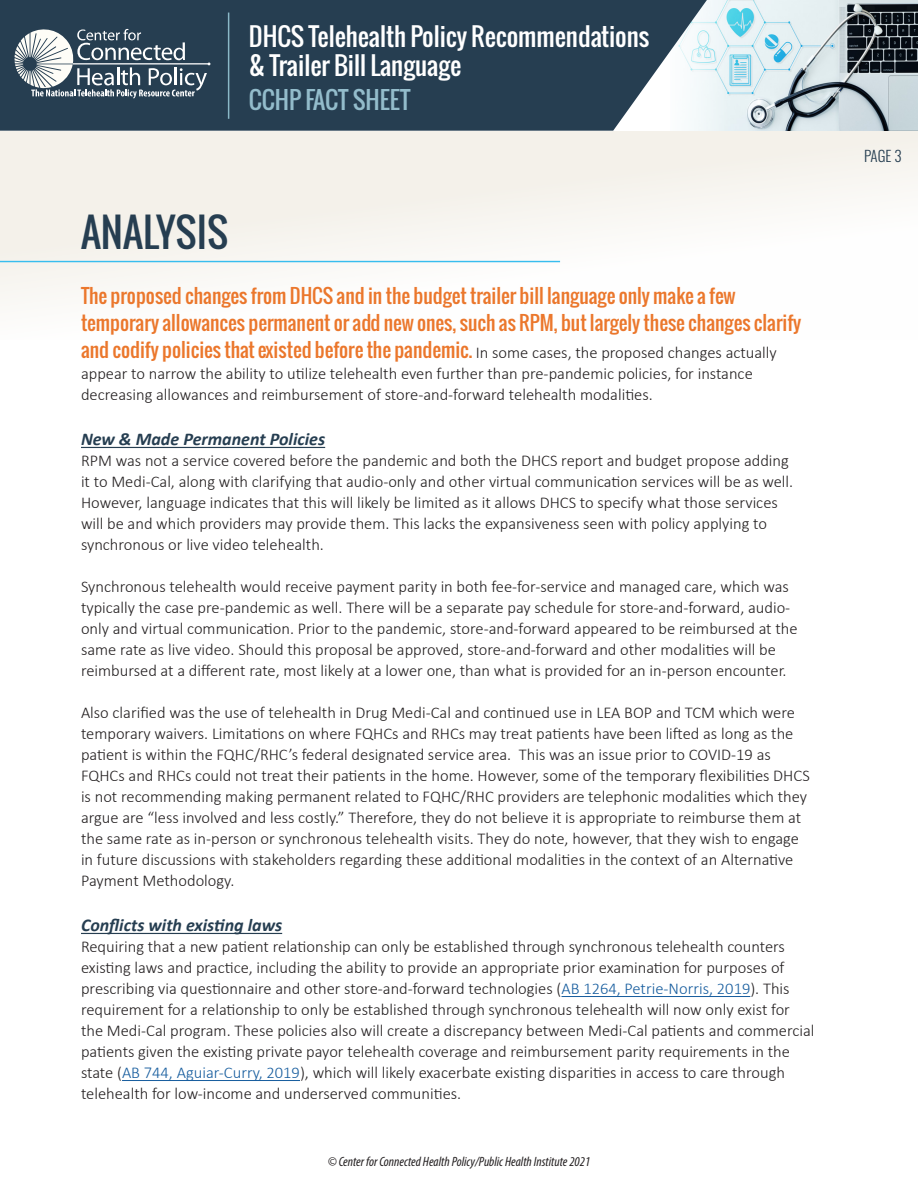
<style>
.page{position:relative;width:918px;height:1188px;background:#fff}
.page>*{position:absolute;margin:0;border:0;box-sizing:border-box;transform-origin:0 0}
.chapter{font:39.3px "Oswald";color:#263e51}
.t1{font:24.9px/29.1px "Oswald";color:#fff}
.t2{font:24px "Oswald";color:#93bccb}
.t3{font:19.5px/27px "Oswald";color:#eb772c}
.t4{font:italic 700 18px "Calibri";color:#263e51}
.t5{font:300 16.5px/21px "Calibri";color:#231f20}
.t6{font:300 15px "Oswald";color:#263e51}
.t7{font:italic condensed 13.5px "Myriad Pro";color:#231f20}
.s1{font-family:"Calibri";font-weight:300;font-size:16.5px;color:#231f20}
.s2{color:#175d9e}
</style>
<div class="page">
<div style="left:0;top:103px;width:918px;height:237px;background:#f8f6f3"></div>
<img style="left:717px;top:0;width:201px;height:131px">
<svg style="left:0;top:0;width:717px;height:131px;background:#3a5061"></svg>
<svg style="left:15px;top:29px;width:195px;height:70px"></svg>
<hr style="left:228px;top:13px;width:1px;height:106px;background:#8ab8c7">
<hr style="left:81px;top:447px;width:244px;height:1px;background:#263e51">
<hr style="left:81px;top:933px;width:201px;height:1px;background:#263e51">
<hr style="left:561px;top:996px;width:189px;height:1px;background:#175d9e">
<hr style="left:122px;top:1080px;width:178px;height:1px;background:#175d9e">
<hr style="left:0;top:261px;width:560px;height:1px;background:#38bdee">
<h2 class="t1" style="left:249px;top:22px;width:402px">DHCS Telehealth Policy Recommendations &amp; Trailer Bill Language</h2>
<h3 class="t2" style="left:249px;top:81px;width:163px">CCHP FACT SHEET</h3>
<p class="chapter" style="left:81px;top:203px;width:149px">ANALYSIS</p>
<p class="t3" style="left:81px;top:282px;width:722px">The proposed changes from DHCS and in the budget trailer bill language only make a few temporary allowances permanent or add new ones, such as RPM, but largely these changes clarify and codify policies that existed before the pandemic. <span class="s1">In some cases, the proposed changes actually</span></p>
<p class="t5" style="left:81px;top:363px;width:673px">appear to narrow the ability to utilize telehealth even further than pre-pandemic policies, for instance decreasing allowances and reimbursement of store-and-forward telehealth modalities.</p>
<p class="t4" style="left:81px;top:427px;width:246px">New &amp; Made Permanent Policies</p>
<p class="t5" style="left:81px;top:450px;width:714px">RPM was not a service covered before the pandemic and both the DHCS report and budget propose adding it to Medi-Cal, along with clarifying that audio-only and other virtual communication services will be as well.<br>However, language indicates that this will likely be limited as it allows DHCS to specify what those services will be and which providers may provide them. This lacks the expansiveness seen with policy applying to synchronous or live video telehealth.</p>
<p class="t5" style="left:81px;top:576px;width:718px">Synchronous telehealth would receive payment parity in both fee-for-service and managed care, which was typically the case pre-pandemic as well. There will be a separate pay schedule for store-and-forward, audio&shy;only and virtual communication. Prior to the pandemic, store-and-forward appeared to be reimbursed at the same rate as live video. Should this proposal be approved, store-and-forward and other modalities will be reimbursed at a different rate, most likely at a lower one, than what is provided for an in-person encounter.</p>
<p class="t5" style="left:81px;top:702px;width:730px">Also clarified was the use of telehealth in Drug Medi-Cal and continued use in LEA BOP and TCM which were temporary waivers. Limitations on where FQHCs and RHCs may treat patients have been lifted as long as the patient is within the FQHC/RHC’s federal designated service area. This was an issue prior to COVID-19 as FQHCs and RHCs could not treat their patients in the home. However, some of the temporary flexibilities DHCS is not recommending making permanent related to FQHC/RHC providers are telephonic modalities which they argue are “less involved and less costly.” Therefore, they do not believe it is appropriate to reimburse them at the same rate as in-person or synchronous telehealth visits. They do note, however, that they wish to engage in future discussions with stakeholders regarding these additional modalities in the context of an Alternative Payment Methodology.</p>
<p class="t4" style="left:81px;top:913px;width:203px">Conflicts with existing laws</p>
<p class="t5" style="left:81px;top:936px;width:735px">Requiring that a new patient relationship can only be established through synchronous telehealth counters existing laws and practice, including the ability to provide an appropriate prior examination for purposes of prescribing via questionnaire and other store-and-forward technologies (<span class="s2">AB 1264, Petrie-Norris, 2019</span>). This requirement for a relationship to only be established through synchronous telehealth will now only exist for the Medi-Cal program. These policies also will create a discrepancy between Medi-Cal patients and commercial patients given the existing private payor telehealth coverage and reimbursement parity requirements in the state (<span class="s2">AB 744, Aguiar-Curry, 2019</span>), which will likely exacerbate existing disparities in access to care through telehealth for low-income and underserved communities.</p>
<p class="t7" style="left:328px;top:1154px;width:264px">© Center for Connected Health Policy/Public Health Institute 2021</p>
<p class="t6" style="left:864px;top:143px;width:39px">PAGE 3</p>
</div>
